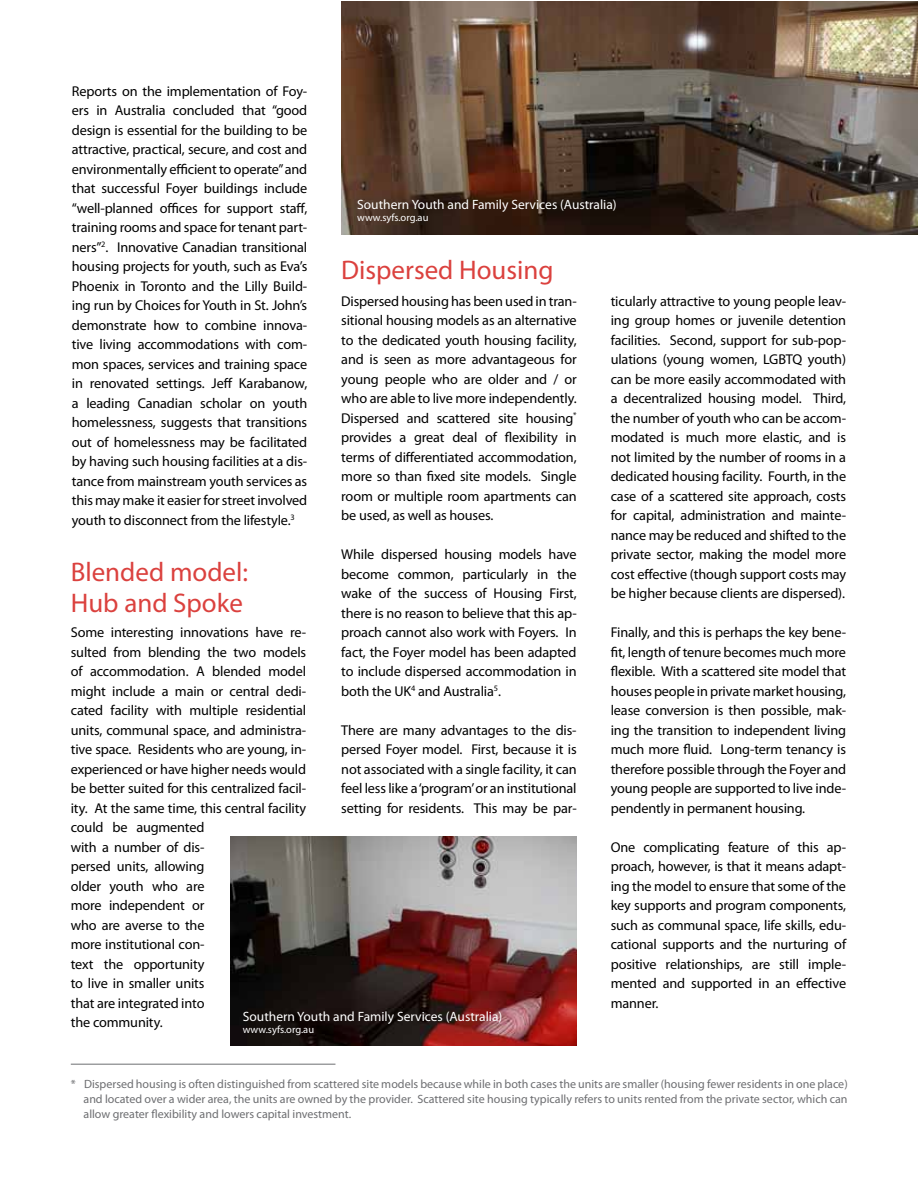
<style>
.page{position:relative;width:918px;height:1188px;background:#fff}
.page>*{position:absolute;margin:0;border:0;box-sizing:border-box;transform-origin:0 0}
.t1{font:27px/30.8px "Myriad Pro";color:#db413e}
.t2{font:14.25px/19.5px "Myriad Pro";letter-spacing:-.01em;color:#000;text-align:justify}
.t3{font:13.5px "Myriad Pro";color:#fff}
.t4{font:12px/15px "Myriad Pro";color:#6d6e71;text-align:justify}
.t5{font:10.5px "Myriad Pro";color:#fff}
</style>
<div class="page">
<img style="left:230px;top:837px;width:347px;height:208px">
<img style="left:341px;top:1px;width:577px;height:234px">
<hr style="left:71px;top:1064px;width:264px;height:1px;background:#6d6e71">
<p class="t2" style="left:72px;top:81px;width:237px">Reports on the implementation of Foy&shy;ers in Australia concluded that “good design is essential for the building to be attractive, practical, secure, and cost and environmentally efficient to operate” and that successful Foyer buildings include “well-planned offices for support staff, training rooms and space for tenant part&shy;ners”<sup>2</sup>. Innovative Canadian transitional housing projects for youth, such as Eva’s Phoenix in Toronto and the Lilly Build&shy;ing run by Choices for Youth in St. John’s demonstrate how to combine innova&shy;tive living accommodations with com&shy;mon spaces, services and training space in renovated settings. Jeff Karabanow, a leading Canadian scholar on youth homelessness, suggests that transitions out of homelessness may be facilitated by having such housing facilities at a dis&shy;tance from mainstream youth services as this may make it easier for street involved youth to disconnect from the lifestyle.<sup>3</sup></p>
<p class="t3" style="left:357px;top:196px;width:261px">Southern Youth and Family Services (Australia)</p>
<p class="t5" style="left:357px;top:211px;width:73px">www.syfs.org.au</p>
<p class="t1" style="left:341px;top:255px;width:214px">Dispersed Housing</p>
<p class="t2" style="left:341px;top:291px;width:237px">Dispersed housing has been used in tran&shy;sitional housing models as an alternative to the dedicated youth housing facility, and is seen as more advantageous for young people who are older and / or who are able to live more independently.<br>Dispersed and scattered site housing<sup>* </sup>provides a great deal of flexibility in terms of differentiated accommodation, more so than fixed site models. Single room or multiple room apartments can be used, as well as houses.</p>
<p class="t2" style="left:341px;top:545px;width:237px">While dispersed housing models have become common, particularly in the wake of the success of Housing First, there is no reason to believe that this ap&shy;proach cannot also work with Foyers. In fact, the Foyer model has been adapted to include dispersed accommodation in both the UK<sup>4</sup> and Australia<sup>5</sup>.</p>
<p class="t2" style="left:341px;top:720px;width:237px">There are many advantages to the dis&shy;persed Foyer model. First, because it is not associated with a single facility, it can feel less like a ‘program’ or an institutional setting for residents. This may be par-</p>
<p class="t2" style="left:611px;top:291px;width:237px">ticularly attractive to young people leav&shy;ing group homes or juvenile detention facilities. Second, support for sub-pop&shy;ulations (young women, LGBTQ youth) can be more easily accommodated with a decentralized housing model. Third, the number of youth who can be accom&shy;modated is much more elastic, and is not limited by the number of rooms in a dedicated housing facility. Fourth, in the case of a scattered site approach, costs for capital, administration and mainte&shy;nance may be reduced and shifted to the private sector, making the model more cost effective (though support costs may be higher because clients are dispersed).</p>
<p class="t2" style="left:611px;top:623px;width:237px">Finally, and this is perhaps the key bene&shy;fit, length of tenure becomes much more flexible. With a scattered site model that houses people in private market housing, lease conversion is then possible, mak&shy;ing the transition to independent living much more fluid. Long-term tenancy is therefore possible through the Foyer and young people are supported to live inde&shy;pendently in permanent housing.</p>
<p class="t2" style="left:611px;top:837px;width:237px">One complicating feature of this ap&shy;proach, however, is that it means adapt&shy;ing the model to ensure that some of the key supports and program components, such as communal space, life skills, edu&shy;cational supports and the nurturing of positive relationships, are still imple&shy;mented and supported in an effective manner.</p>
<p class="t1" style="left:71px;top:556px;width:179px">Blended model:<br>Hub and Spoke</p>
<p class="t2" style="left:71px;top:623px;width:237px;text-align:left">Some interesting innovations have re&shy;sulted from blending the two models of accommodation. A blended model might include a main or central dedi&shy;cated facility with multiple residential units, communal space, and administra&shy;tive space. Residents who are young, in&shy;experienced or have higher needs would be better suited for this centralized facil&shy;ity. At the same time, this central facility could be augmented<br>with a number of dis-<br>persed units, allowing<br>older youth who are<br>more independent or<br>who are averse to the<br>more institutional con-<br>text the opportunity<br>to live in smaller units<br>that are integrated into<br>the community.</p>
<p class="t3" style="left:243px;top:1008px;width:261px">Southern Youth and Family Services (Australia)</p>
<p class="t5" style="left:243px;top:1023px;width:73px">www.syfs.org.au</p>
<p class="t4" style="left:84px;top:1076px;width:766px;text-indent:-13px">* Dispersed housing is often distinguished from scattered site models because while in both cases the units are smaller (housing fewer residents in one place) and located over a wider area, the units are owned by the provider. Scattered site housing typically refers to units rented from the private sector, which can allow greater flexibility and lowers capital investment.</p>
</div>
